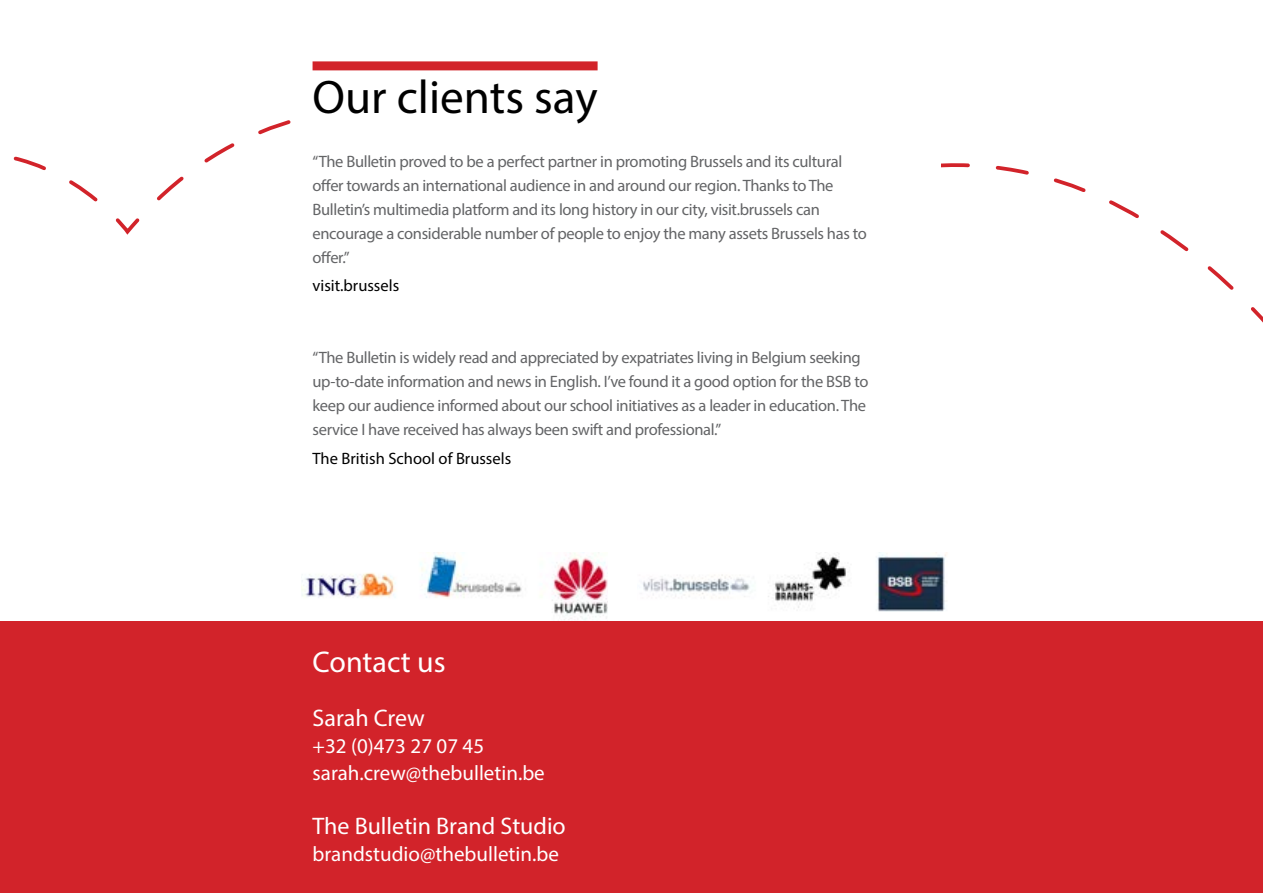
<style>
.page{position:relative;width:1263px;height:893px;background:#fff}
.page>*{position:absolute;margin:0;border:0;box-sizing:border-box;transform-origin:0 0}
.t1{font:47.25px "Myriad Pro";color:#000}
.t2{font:30px "Myriad Pro";color:#fff}
.t3{font:24px "Myriad Pro";color:#fff}
.t4{font:21px/27px "Myriad Pro";color:#fff}
.t5{font:16.5px/24px "Myriad Pro";letter-spacing:-.02em;color:#636466}
.t6{font:16.5px "Myriad Pro";color:#000}
</style>
<div class="page">
<svg style="left:157px;top:61px;width:156px;height:140px"></svg>
<svg style="left:13px;top:156px;width:85px;height:46px"></svg>
<img style="left:302px;top:552px;width:306px;height:70px">
<img style="left:642px;top:552px;width:305px;height:59px">
<div style="left:0;top:622px;width:1263px;height:271px;background:#d2232a"></div>
<div style="left:313px;top:61px;width:285px;height:9px;background:#d2232a"></div>
<h1 class="t1" style="left:313px;top:68px;width:287px">Our clients say</h1>
<p class="t5" style="left:313px;top:149px;width:556px">“The Bulletin proved to be a perfect partner in promoting Brussels and its cultural offer towards an international audience in and around our region. Thanks to The Bulletin’s multimedia platform and its long history in our city, visit.brussels can encourage a considerable number of people to enjoy the many assets Brussels has to offer.”</p>
<p class="t6" style="left:313px;top:275px;width:88px">visit.brussels</p>
<p class="t5" style="left:313px;top:345px;width:557px">“The Bulletin is widely read and appreciated by expatriates living in Belgium seeking up-to-date information and news in English. I’ve found it a good option for the BSB to keep our audience informed about our school initiatives as a leader in education. The service I have received has always been swift and professional.”</p>
<p class="t6" style="left:313px;top:448px;width:200px">The British School of Brussels</p>
<h2 class="t2" style="left:313px;top:643px;width:134px">Contact us</h2>
<h3 class="t3" style="left:313px;top:703px;width:114px">Sarah Crew</h3>
<p class="t4" style="left:313px;top:732px;width:234px">+32 (0)473 27 07 45 sarah.crew@thebulletin.be</p>
<h3 class="t3" style="left:313px;top:811px;width:255px">The Bulletin Brand Studio</h3>
<p class="t4" style="left:313px;top:840px;width:248px">brandstudio@thebulletin.be</p>
</div>
